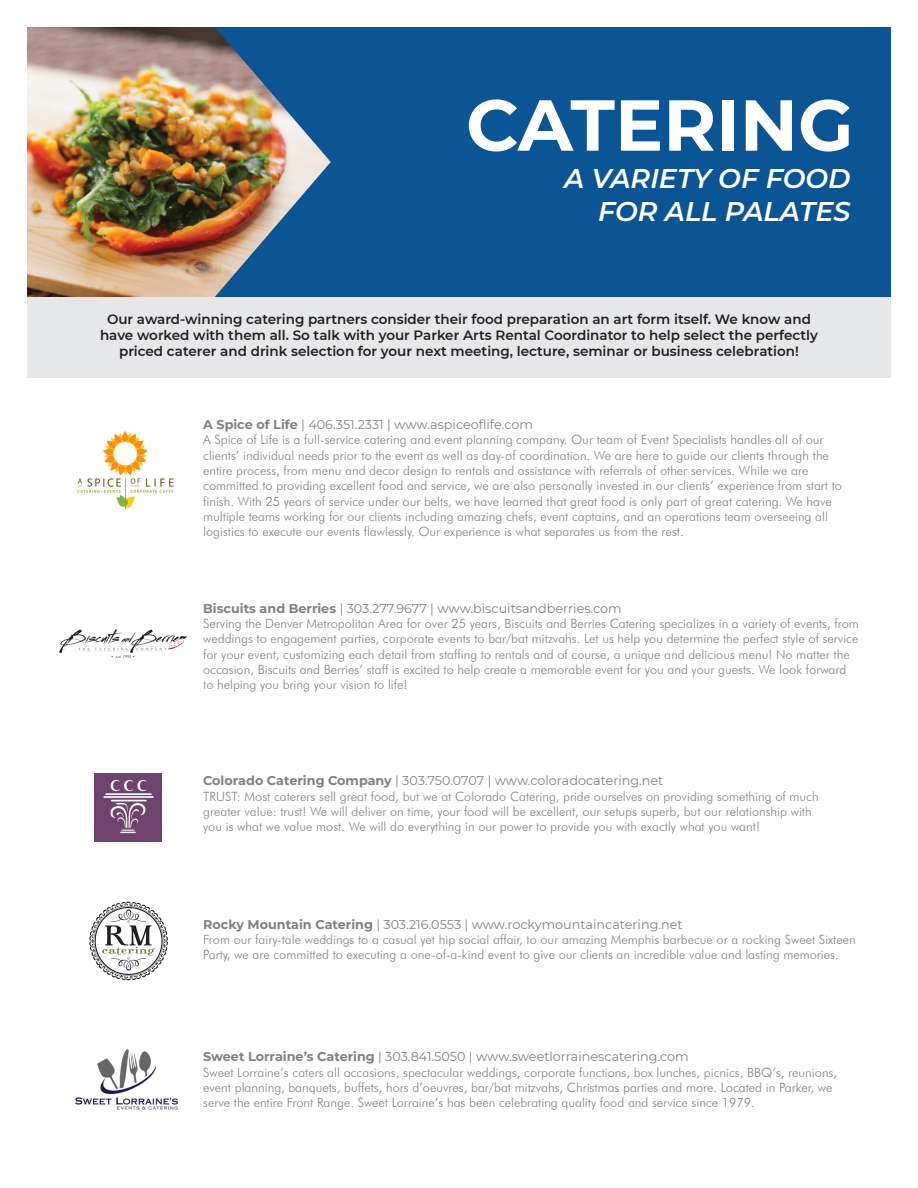
<style>
.page{position:relative;width:918px;height:1188px;background:#fff}
.page>*{position:absolute;margin:0;border:0;box-sizing:border-box;transform-origin:0 0}
.t1{font:700 72px "Montserrat";color:#fff}
.t2{font:italic 600 27px "Montserrat";color:#fff}
.t3{font:600 13.5px/16.2px "Montserrat";color:#231f20;text-align:center}
.t4{font:300 12.75px/15.3px "Futura BT";color:#808083}
.t5{font:12.75px "Montserrat";color:#808083}
.s1{font-weight:700}
</style>
<div class="page">
<div style="left:27px;top:27px;width:864px;height:270px;background:#0b5594"></div>
<div style="left:27px;top:297px;width:864px;height:81px;background:#e6e7e9"></div>
<img style="left:27px;top:27px;width:304px;height:270px">
<img style="left:59px;top:629px;width:128px;height:29px">
<img style="left:77px;top:431px;width:97px;height:79px">
<svg style="left:89px;top:902px;width:79px;height:78px"></svg>
<img style="left:75px;top:1049px;width:103px;height:61px">
<img style="left:94px;top:773px;width:68px;height:68px">
<p class="t1" style="left:466px;top:73px;width:389px">CATERING</p>
<p class="t2" style="left:564px;top:159px;width:288px">A VARIETY OF FOOD</p>
<p class="t2" style="left:598px;top:192px;width:254px">FOR ALL PALATES</p>
<p class="t3" style="left:100px;top:310px;width:719px">Our award-winning catering partners consider their food preparation an art form itself. We know and have worked with them all. So talk with your Parker Arts Rental Coordinator to help select the perfectly priced caterer and drink selection for your next meeting, lecture, seminar or business celebration!</p>
<p class="t5" style="left:203px;top:416px;width:331px"><span class="s1">A Spice of Life</span> | 406.351.2331 | www.aspiceoflife.com</p>
<p class="t4" style="left:203px;top:432px;width:640px">A Spice of Life is a full-service catering and event planning company. Our team of Event Specialists handles all of our clients’ individual needs prior to the event as well as day-of coordination. We are here to guide our clients through the entire process, from menu and decor design to rentals and assistance with referrals of other services. While we are committed to providing excellent food and service, we are also personally invested in our clients’ experience from start to finish. With 25 years of service under our belts, we have learned that great food is only part of great catering. We have multiple teams working for our clients including amazing chefs, event captains, and an operations team overseeing all logistics to execute our events flawlessly. Our experience is what separates us from the rest.</p>
<p class="t5" style="left:203px;top:599px;width:420px"><span class="s1">Biscuits and Berries</span> | 303.277.9677 | www.biscuitsandberries.com</p>
<p class="t4" style="left:203px;top:616px;width:657px">Serving the Denver Metropolitan Area for over 25 years, Biscuits and Berries Catering specializes in a variety of events, from weddings to engagement parties, corporate events to bar/bat mitzvahs. Let us help you determine the perfect style of service for your event, customizing each detail from staffing to rentals and of course, a unique and delicious menu! No matter the occasion, Biscuits and Berries’ staff is excited to help create a memorable event for you and your guests. We look forward to helping you bring your vision to life!</p>
<p class="t5" style="left:203px;top:772px;width:462px"><span class="s1">Colorado Catering Company</span> | 303.750.0707 | www.coloradocatering.net</p>
<p class="t4" style="left:203px;top:788px;width:617px">TRUST: Most caterers sell great food, but we at Colorado Catering, pride ourselves on providing something of much greater value: trust! We will deliver on time, your food will be excellent, our setups superb, but our relationship with</p>
<p class="t4" style="left:203px;top:819px;width:558px">you is what we value most. We will do everything in our power to provide you with exactly what you want!</p>
<p class="t5" style="left:203px;top:915px;width:481px"><span class="s1">Rocky Mountain Catering</span> | 303.216.0553 | www.rockymountaincatering.net</p>
<p class="t4" style="left:203px;top:932px;width:654px">From our fairy-tale weddings to a casual yet hip social affair, to our amazing Memphis barbecue or a rocking Sweet Sixteen<br>Party, we are committed to executing a one-of-a-kind event to give our clients an incredible value and lasting memories.</p>
<p class="t5" style="left:203px;top:1048px;width:487px"><span class="s1">Sweet Lorraine’s Catering</span> | 303.841.5050 | www.sweetlorrainescatering.com</p>
<p class="t4" style="left:203px;top:1064px;width:636px">Sweet Lorraine’s caters all occasions, spectacular weddings, corporate functions, box lunches, picnics, BBQ’s, reunions, event planning, banquets, buffets, hors d’oeuvres, bar/bat mitzvahs, Christmas parties and more. Located in Parker, we serve the entire Front Range. Sweet Lorraine’s has been celebrating quality food and service since 1979.</p>
</div>
